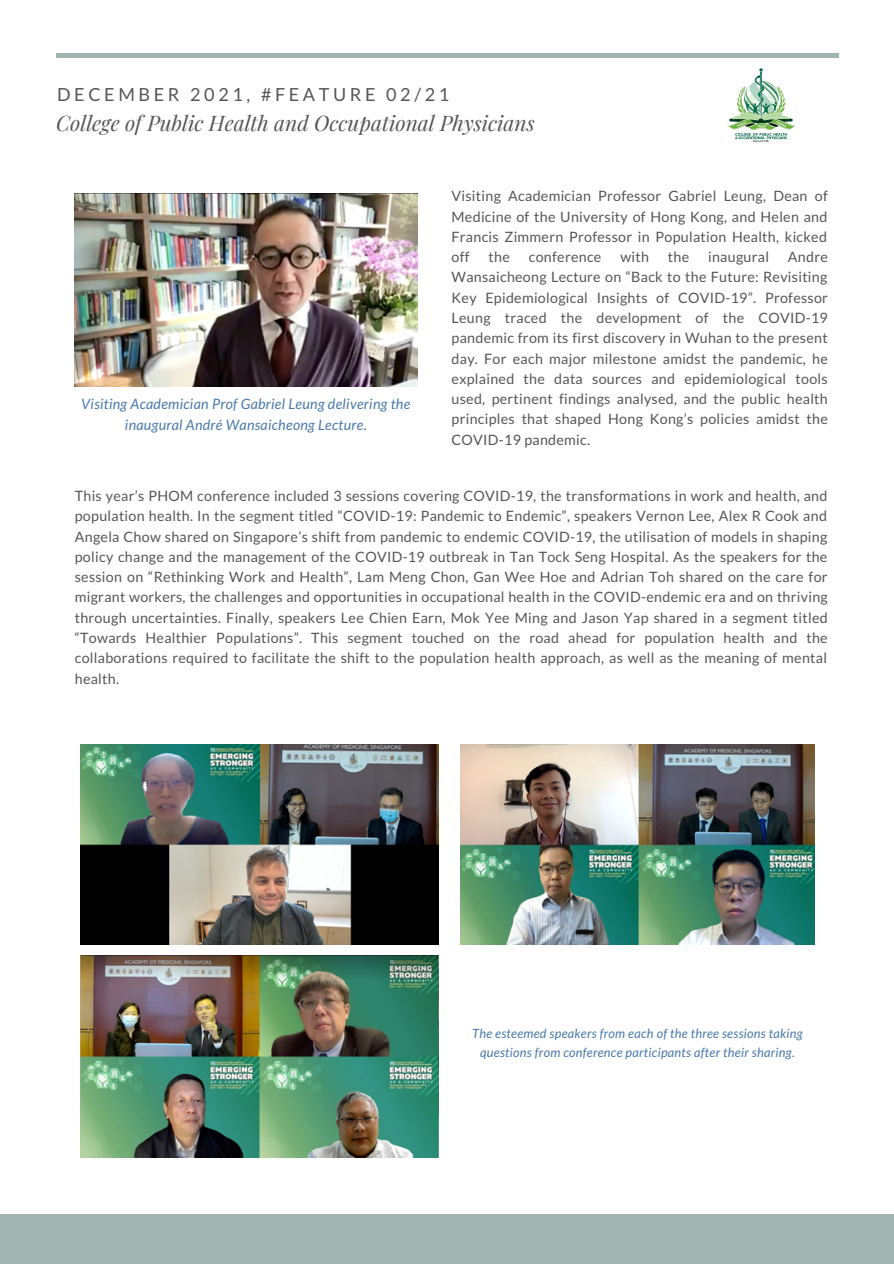
<style>
.page{position:relative;width:894px;height:1264px;background:#fff}
.page>*{position:absolute;margin:0;border:0;box-sizing:border-box;transform-origin:0 0}
.t1{font:italic 21px "Playfair Display";color:#565656}
.t2{font:18px "Lato";letter-spacing:.2em;color:#565656}
.t3{font:14.25px/20.2px "Lato";letter-spacing:.02em;color:#565656;text-align:justify}
.t4{font:italic 14.25px/20.2px "Lato";letter-spacing:.02em;color:#4979ab;text-align:center}
.t5{font:italic 12.75px/19.2px "Lato";letter-spacing:.02em;color:#4979ab;text-align:center}
</style>
<div class="page">
<div style="left:0;top:1214px;width:893px;height:49px;background:#a1b5b3"></div>
<div style="left:56px;top:53px;width:782px;height:5px;background:#a1b5b3"></div>
<img style="left:727px;top:68px;width:69px;height:75px">
<img style="left:75px;top:193px;width:342px;height:194px">
<img style="left:80px;top:744px;width:358px;height:200px">
<img style="left:460px;top:744px;width:354px;height:200px">
<img style="left:80px;top:955px;width:358px;height:202px">
<p class="t2" style="left:57px;top:83px;width:393px">DECEMBER 2021, #FEATURE 02/21</p>
<p class="t1" style="left:56px;top:109px;width:480px">College of Public Health and Occupational Physicians</p>
<p class="t4" style="left:81px;top:393px;width:330px">Visiting Academician Prof Gabriel Leung delivering the inaugural André Wansaicheong Lecture.</p>
<p class="t3" style="left:451px;top:186px;width:377px">Visiting Academician Professor Gabriel Leung, Dean of Medicine of the University of Hong Kong, and Helen and Francis Zimmern Professor in Population Health, kicked off</p>
<p class="t3" style="left:451px;top:246px;width:378px;text-indent:336px">Andre Wansaicheong Lecture on “Back to the Future: Revisiting Key Epidemiological Insights of COVID-19”. Professor Leung traced the development of the COVID-19 pandemic from its first discovery in Wuhan to the present day. For each major milestone amidst the pandemic, he explained the data sources and epidemiological tools used, pertinent findings analysed, and the public health principles that shaped Hong Kong’s policies amidst the COVID-19 pandemic.</p>
<p class="t3" style="left:488px;top:246px;width:23px">the</p>
<p class="t3" style="left:528px;top:246px;width:74px">conference</p>
<p class="t3" style="left:620px;top:246px;width:30px">with</p>
<p class="t3" style="left:667px;top:246px;width:23px">the</p>
<p class="t3" style="left:708px;top:246px;width:62px">inaugural</p>
<p class="t3" style="left:75px;top:485px;width:754px">This year’s PHOM conference included 3 sessions covering COVID-19, the transformations in work and health, and population health. In the segment titled “COVID-19: Pandemic to Endemic”, speakers Vernon Lee, Alex R Cook and Angela Chow shared on Singapore’s shift from pandemic to endemic COVID-19, the utilisation of models in shaping policy change and the management of the COVID-19 outbreak in Tan Tock Seng Hospital. As the speakers for the session on “Rethinking Work and Health”, Lam Meng Chon, Gan Wee Hoe and Adrian Toh shared on the care for migrant workers, the challenges and opportunities in occupational health in the COVID-endemic era and on thriving through uncertainties. Finally, speakers Lee Chien Earn, Mok Yee Ming and Jason Yap shared in a segment titled “Towards Healthier Populations”. This segment touched on the road ahead for population health and the collaborations required to facilitate the shift to the population health approach, as well as the meaning of mental health.</p>
<p class="t5" style="left:472px;top:1023px;width:332px">The esteemed speakers from each of the three sessions taking questions from conference participants after their sharing.</p>
</div>
